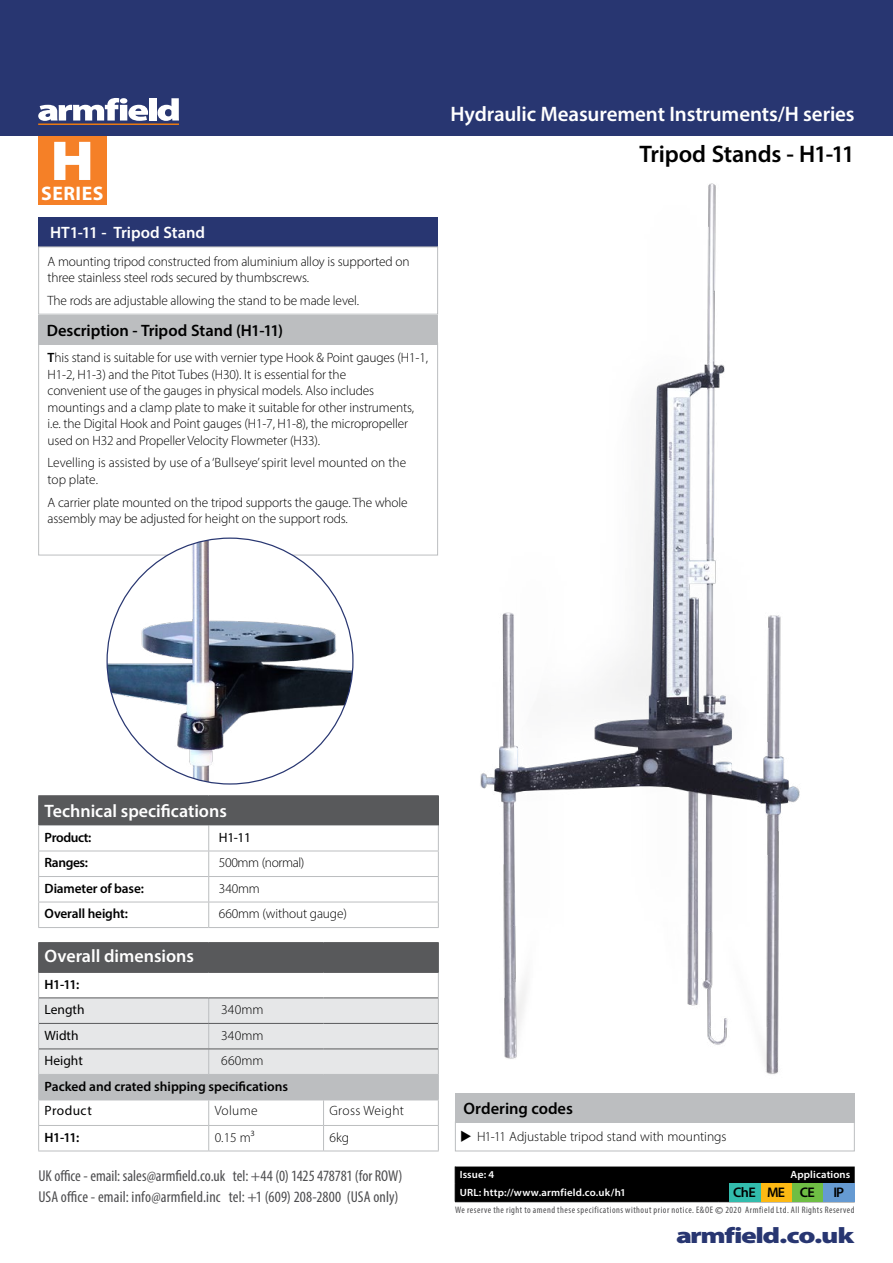
<style>
.page{position:relative;width:893px;height:1263px;background:#fff}
.page>*{position:absolute;margin:0;border:0;box-sizing:border-box;transform-origin:0 0}
.t1{font:900 56.55px "Myriad Pro";color:#fff;scale:1.1 1}
.t2{font:600 24px "Myriad Pro";letter-spacing:-.01em;color:#000}
.t3{font:900 22.35px "Myriad Pro";letter-spacing:-.045em;color:#283671;scale:1.3 1}
.t4{font:600 21px "Myriad Pro";letter-spacing:-.005em;color:#fff}
.t5{font:700 19.65px "Myriad Pro";letter-spacing:.025em;color:#fff}
.t6{font:600 18px "Myriad Pro";color:#fff}
.t7{font:600 16.5px "Myriad Pro";color:#000}
.t8{font:600 16.5px "Myriad Pro";letter-spacing:-.005em;color:#fff}
.t9{font:condensed 15.75px/20.9px "Myriad Pro";letter-spacing:.005em;color:#4d4d4f}
.t10{font:600 13.95px "Myriad Pro";letter-spacing:-.055em;color:#000}
.t11{font:300 13.5px/16.5px "Myriad Pro";letter-spacing:-.01em;color:#000}
.t12{font:600 13.5px "Myriad Pro";letter-spacing:-.01em;color:#000}
.t13{font:13.5px "Myriad Pro";color:#000}
.t14{font:300 13.5px "Myriad Pro";letter-spacing:-.03em;color:#000}
.t15{font:300 13.5px "Myriad Pro";letter-spacing:.025em;color:#000}
.t16{font:600 13.5px "Myriad Pro";letter-spacing:-.03em;color:#000}
.t17{font:13.5px "Myriad Pro";letter-spacing:.03em;color:#000}
.t18{font:600 10.5px "Myriad Pro";letter-spacing:.015em;color:#fff}
.t19{font:condensed 9.45px "Myriad Pro";letter-spacing:.05em;color:#4d4d4f}
.s1{font-weight:600}
.s2{font-weight:600;font-stretch:normal;font-size:10.8px}
</style>
<div class="page">
<div style="left:0;top:0;width:893px;height:136px;background:#283671"></div>
<svg style="left:38px;top:98px;width:110px;height:23px"></svg>
<div style="left:149px;top:98px;width:7px;height:23px;background:#fff"></div>
<svg style="left:157px;top:98px;width:22px;height:23px"></svg>
<hr style="left:38px;top:123px;width:141px;height:2px;background:#ef7b10">
<div style="left:455px;top:1166px;width:400px;height:35px;background:#000"></div>
<hr style="left:455px;top:1201px;width:263px;height:1px;background:#000">
<hr style="left:718px;top:1201px;width:137px;height:1px;background:#000">
<div style="left:792px;top:1183px;width:31px;height:18px;background:#6fbe44"></div>
<div style="left:823px;top:1183px;width:32px;height:18px;background:#659ad2"></div>
<div style="left:729px;top:1183px;width:32px;height:18px;background:#32bcad"></div>
<div style="left:761px;top:1183px;width:31px;height:18px;background:#fdb913"></div>
<div style="left:38px;top:136px;width:68px;height:68px;background:#f58027"></div>
<svg style="left:38px;top:942px;width:401px;height:209px"></svg>
<hr style="left:38px;top:972px;width:171px;height:1px;background:#58595b">
<hr style="left:209px;top:972px;width:115px;height:1px;background:#58595b">
<hr style="left:324px;top:972px;width:115px;height:1px;background:#58595b">
<hr style="left:39px;top:997px;width:170px;height:1px;background:#58595b">
<hr style="left:209px;top:997px;width:115px;height:1px;background:#58595b">
<hr style="left:324px;top:997px;width:114px;height:1px;background:#58595b">
<hr style="left:39px;top:1023px;width:170px;height:1px;background:#58595b">
<hr style="left:209px;top:1023px;width:115px;height:1px;background:#58595b">
<hr style="left:324px;top:1023px;width:114px;height:1px;background:#58595b">
<hr style="left:39px;top:1048px;width:170px;height:1px;background:#58595b">
<hr style="left:209px;top:1048px;width:115px;height:1px;background:#58595b">
<hr style="left:324px;top:1048px;width:114px;height:1px;background:#58595b">
<div style="left:38px;top:217px;width:400px;height:29px;background:#283671"></div>
<div style="left:38px;top:246px;width:400px;height:68px;border:1px solid #bcbec0"></div>
<div style="left:38px;top:343px;width:400px;height:212px;border:1px solid #bcbec0"></div>
<div style="left:38px;top:315px;width:400px;height:29px;background:#bcbec0"></div>
<div style="left:455px;top:1121px;width:400px;height:30px;border:1px solid #bcbec0"></div>
<div style="left:455px;top:1093px;width:400px;height:30px;background:#bcbec0"></div>
<div style="left:39px;top:796px;width:399px;height:29px;background:#58595b"></div>
<hr style="left:38px;top:825px;width:171px;height:1px;background:#bcbec0">
<hr style="left:209px;top:825px;width:230px;height:1px;background:#bcbec0">
<hr style="left:38px;top:851px;width:171px;height:1px;background:#bcbec0">
<hr style="left:209px;top:851px;width:230px;height:1px;background:#bcbec0">
<hr style="left:38px;top:876px;width:171px;height:1px;background:#bcbec0">
<hr style="left:209px;top:876px;width:230px;height:1px;background:#bcbec0">
<hr style="left:38px;top:902px;width:171px;height:1px;background:#bcbec0">
<hr style="left:209px;top:902px;width:230px;height:1px;background:#bcbec0">
<svg style="left:208px;top:826px;width:1px;height:101px"></svg>
<hr style="left:38px;top:927px;width:171px;height:1px;background:#bcbec0">
<hr style="left:209px;top:927px;width:230px;height:1px;background:#bcbec0">
<hr style="left:38px;top:795px;width:171px;height:1px;background:#58595b">
<svg style="left:38px;top:796px;width:1px;height:131px"></svg>
<hr style="left:209px;top:795px;width:230px;height:1px;background:#58595b">
<svg style="left:438px;top:796px;width:1px;height:131px"></svg>
<img style="left:480px;top:183px;width:320px;height:891px">
<img style="left:107px;top:538px;width:246px;height:246px;border-radius:123px">
<h1 class="t1" style="left:50px;top:123px;width:41px">H</h1>
<h3 class="t5" style="left:41px;top:180px;width:64px">SERIES</h3>
<p class="t8" style="left:50px;top:222px;width:156px">HT1-11 - Tripod Stand</p>
<p class="t11" style="left:48px;top:253px;width:364px">A mounting tripod constructed from aluminium alloy is supported on three stainless steel rods secured by thumbscrews.</p>
<p class="t11" style="left:48px;top:292px;width:313px">The rods are adjustable allowing the stand to be made level.</p>
<p class="t7" style="left:47px;top:320px;width:238px">Description - Tripod Stand (H1-11)</p>
<p class="t11" style="left:48px;top:349px;width:382px"><span class="s1">T</span>his stand is suitable for use with vernier type Hook &amp; Point gauges (H1-1, H1-2, H1-3) and the Pitot Tubes (H30). It is essential for the<br>convenient use of the gauges in physical models. Also includes mountings and a clamp plate to make it suitable for other instruments, i.e. the Digital Hook and Point gauges (H1-7, H1-8), the micropropeller used on H32 and Propeller Velocity Flowmeter (H33).</p>
<p class="t11" style="left:48px;top:454px;width:360px">Levelling is assisted by use of a ‘Bullseye’ spirit level mounted on the top plate.</p>
<p class="t11" style="left:48px;top:494px;width:362px">A carrier plate mounted on the tripod supports the gauge. The whole assembly may be adjusted for height on the support rods.</p>
<h3 class="t4" style="left:451px;top:100px;width:406px">Hydraulic Measurement Instruments/H series</h3>
<h2 class="t2" style="left:639px;top:138px;width:217px">Tripod Stands - H1-11</h2>
<h3 class="t6" style="left:45px;top:800px;width:184px">Technical specifications</h3>
<p class="t16" style="left:45px;top:828px;width:48px">Product:</p>
<p class="t13" style="left:219px;top:829px;width:34px">H1-11</p>
<p class="t12" style="left:45px;top:854px;width:45px">Ranges:</p>
<p class="t14" style="left:219px;top:854px;width:87px">500mm (normal)</p>
<p class="t12" style="left:45px;top:879px;width:101px">Diameter of base:</p>
<p class="t11" style="left:219px;top:880px;width:42px">340mm</p>
<p class="t12" style="left:45px;top:905px;width:85px">Overall height:</p>
<p class="t11" style="left:219px;top:905px;width:129px">660mm (without gauge)</p>
<h3 class="t6" style="left:45px;top:945px;width:151px">Overall dimensions</h3>
<p class="t12" style="left:45px;top:975px;width:36px">H1-11:</p>
<p class="t13" style="left:45px;top:1001px;width:41px">Length</p>
<p class="t11" style="left:221px;top:1001px;width:44px">340mm</p>
<p class="t13" style="left:45px;top:1027px;width:35px">Width</p>
<p class="t11" style="left:221px;top:1027px;width:44px">340mm</p>
<p class="t13" style="left:45px;top:1052px;width:40px">Height</p>
<p class="t11" style="left:221px;top:1052px;width:44px">660mm</p>
<p class="t12" style="left:45px;top:1077px;width:245px">Packed and crated shipping specifications</p>
<p class="t17" style="left:45px;top:1102px;width:49px">Product</p>
<p class="t11" style="left:215px;top:1102px;width:45px">Volume</p>
<p class="t15" style="left:330px;top:1102px;width:76px">Gross Weight</p>
<p class="t12" style="left:45px;top:1128px;width:36px">H1-11:</p>
<p class="t11" style="left:215px;top:1129px;width:41px">0.15 m3</p>
<p class="t11" style="left:330px;top:1129px;width:21px">6kg</p>
<p class="t7" style="left:463px;top:1098px;width:111px">Ordering codes</p>
<p class="t11" style="left:460px;top:1128px;width:268px">◆ H1-11 Adjustable tripod stand with mountings</p>
<p class="t9" style="left:38px;top:1165px;width:366px">UK office - email: sales@armfield.co.uk tel: +44 (0) 1425 478781 (for ROW)<br>USA office - email: info@armfield.inc tel: +1 (609) 208-2800 (USA only)</p>
<p class="t18" style="left:460px;top:1168px;width:36px">Issue: 4</p>
<p class="t18" style="left:790px;top:1168px;width:61px">Applications</p>
<p class="t18" style="left:460px;top:1185px;width:168px">URL: http://www.armfield.co.uk/h1</p>
<p class="t10" style="left:733px;top:1183px;width:83px">ChE ME CE</p>
<p class="t10" style="left:833px;top:1183px;width:12px">IP</p>
<p class="t19" style="left:455px;top:1204px;width:401px">We reserve the right to amend these specifications without prior notice. E&amp;OE <span class="s2">©</span> 2020 Armfield Ltd. All Rights Reserved</p>
<h3 class="t3" style="left:676px;top:1220px;width:138px">armfield.co.uk</h3>
</div>
